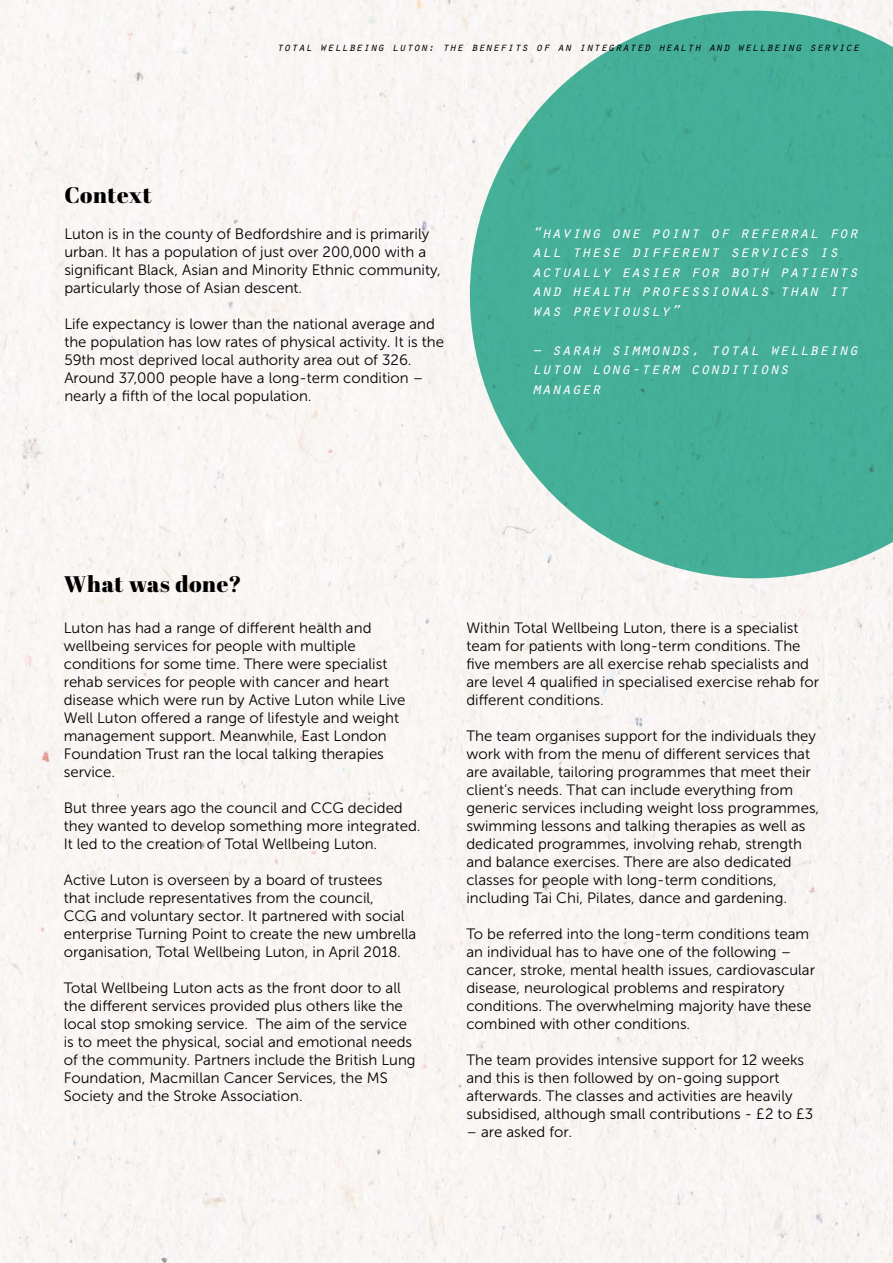
<style>
.page{position:relative;width:893px;height:1263px;background:#f9f6f3}
.page>*{position:absolute;margin:0;border:0;box-sizing:border-box;transform-origin:0 0}
.t1{font:22.5px "Abril Fatface";letter-spacing:.03em;color:#000}
.t2{font:italic 16.5px/19.5px "Orator Std";color:#fff}
.t3{font:15px/18px "Museo Sans 300";color:#000}
.t4{font:italic 12px "Orator Std";color:#000}
</style>
<div class="page">
<svg style="left:470px;top:11px;width:423px;height:567px;background:#61b9a5"></svg>
<p class="t4" style="left:276px;top:38px;width:585px">total wellbeing luton: the benefits of an integrated health and wellbeing service</p>
<h1 class="t1" style="left:64px;top:179px;width:89px">Context</h1>
<p class="t3" style="left:64px;top:225px;width:378px">Luton is in the county of Bedfordshire and is primarily urban. It has a population of just over 200,000 with a significant Black, Asian and Minority Ethnic community, particularly those of Asian descent.</p>
<p class="t3" style="left:64px;top:315px;width:381px">Life expectancy is lower than the national average and the population has low rates of physical activity. It is the 59th most deprived local authority area out of 326.<br>Around 37,000 people have a long-term condition – nearly a fifth of the local population.</p>
<p class="t2" style="left:532px;top:222px;width:328px">“having one point of referral for all these different services is actually easier for both patients and health professionals than it was previously”</p>
<p class="t2" style="left:532px;top:339px;width:328px">– sarah simmonds, total wellbeing luton long-term conditions manager</p>
<h1 class="t1" style="left:64px;top:568px;width:179px">What was done?</h1>
<p class="t3" style="left:64px;top:619px;width:343px">Luton has had a range of different health and wellbeing services for people with multiple conditions for some time. There were specialist rehab services for people with cancer and heart disease which were run by Active Luton while Live Well Luton offered a range of lifestyle and weight management support. Meanwhile, East London Foundation Trust ran the local talking therapies service.</p>
<p class="t3" style="left:64px;top:799px;width:358px">But three years ago the council and CCG decided they wanted to develop something more integrated.<br>It led to the creation of Total Wellbeing Luton.</p>
<p class="t3" style="left:64px;top:871px;width:354px">Active Luton is overseen by a board of trustees<br>that include representatives from the council,<br>CCG and voluntary sector. It partnered with social enterprise Turning Point to create the new umbrella organisation, Total Wellbeing Luton, in April 2018.</p>
<p class="t3" style="left:64px;top:979px;width:353px">Total Wellbeing Luton acts as the front door to all the different services provided plus others like the local stop smoking service. The aim of the service is to meet the physical, social and emotional needs of the community. Partners include the British Lung Foundation, Macmillan Cancer Services, the MS Society and the Stroke Association.</p>
<p class="t3" style="left:466px;top:619px;width:354px">Within Total Wellbeing Luton, there is a specialist team for patients with long-term conditions. The five members are all exercise rehab specialists and are level 4 qualified in specialised exercise rehab for different conditions.</p>
<p class="t3" style="left:466px;top:727px;width:354px">The team organises support for the individuals they work with from the menu of different services that are available, tailoring programmes that meet their client’s needs. That can include everything from generic services including weight loss programmes, swimming lessons and talking therapies as well as dedicated programmes, involving rehab, strength and balance exercises. There are also dedicated classes for people with long-term conditions, including Tai Chi, Pilates, dance and gardening.</p>
<p class="t3" style="left:466px;top:925px;width:350px">To be referred into the long-term conditions team an individual has to have one of the following – cancer, stroke, mental health issues, cardiovascular disease, neurological problems and respiratory conditions. The overwhelming majority have these combined with other conditions.</p>
<p class="t3" style="left:466px;top:1051px;width:348px">The team provides intensive support for 12 weeks and this is then followed by on-going support afterwards. The classes and activities are heavily subsidised, although small contributions - £2 to £3</p>
<p class="t3" style="left:466px;top:1123px;width:107px">– are asked for.</p>
</div>
